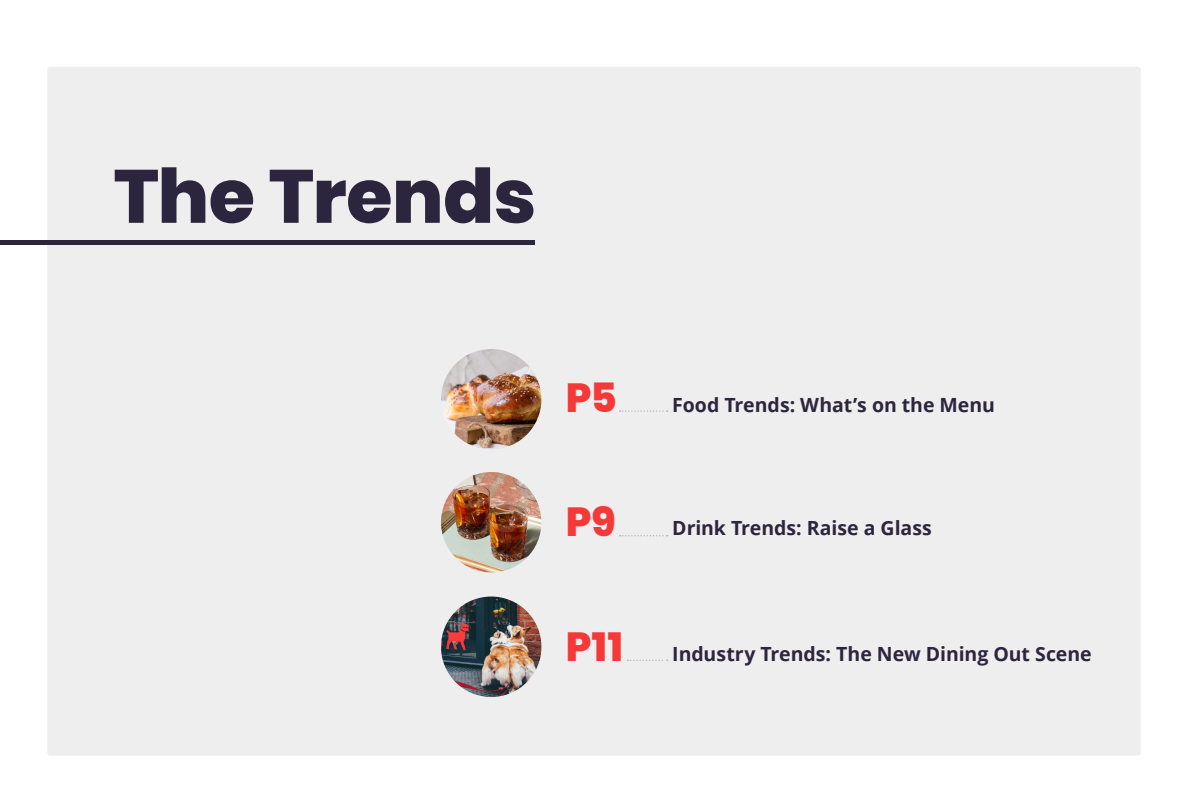
<style>
.page{position:relative;width:1188px;height:809px;background:#fff}
.page>*{position:absolute;margin:0;border:0;box-sizing:border-box;transform-origin:0 0}
.cover_headline{font:800 75px "Poppins";letter-spacing:-.005em;color:#2b263d}
.cover_headline-2{font:800 40.5px "Poppins";letter-spacing:.005em;color:#f53838}
.cover_headline-3{font:700 19.5px "Open Sans";color:#2b263d}
</style>
<div class="page">
<div style="left:47px;top:67px;width:1094px;height:688px;background:#efeeef;border-radius:3px"></div>
<div style="left:0;top:240px;width:534px;height:5px;background:#2b263d"></div>
<img style="left:441px;top:472px;width:100px;height:100px;border-radius:50px">
<img style="left:441px;top:349px;width:100px;height:100px;border-radius:50px">
<img style="left:441px;top:596px;width:100px;height:101px;border-radius:50px">
<svg style="left:620px;top:410px;width:48px;height:2px"></svg>
<svg style="left:620px;top:535px;width:48px;height:1px"></svg>
<svg style="left:628px;top:659px;width:40px;height:2px"></svg>
<p class="cover_headline" style="left:114px;top:153px;width:423px">The Trends</p>
<p class="cover_headline-2" style="left:566px;top:374px;width:52px">P5</p>
<p class="cover_headline-2" style="left:566px;top:498px;width:51px">P9</p>
<p class="cover_headline-2" style="left:566px;top:623px;width:59px">P11</p>
<p class="cover_headline-3" style="left:672px;top:391px;width:324px">Food Trends: What’s on the Menu</p>
<p class="cover_headline-3" style="left:672px;top:514px;width:261px">Drink Trends: Raise a Glass</p>
<p class="cover_headline-3" style="left:672px;top:640px;width:421px">Industry Trends: The New Dining Out Scene</p>
</div>
